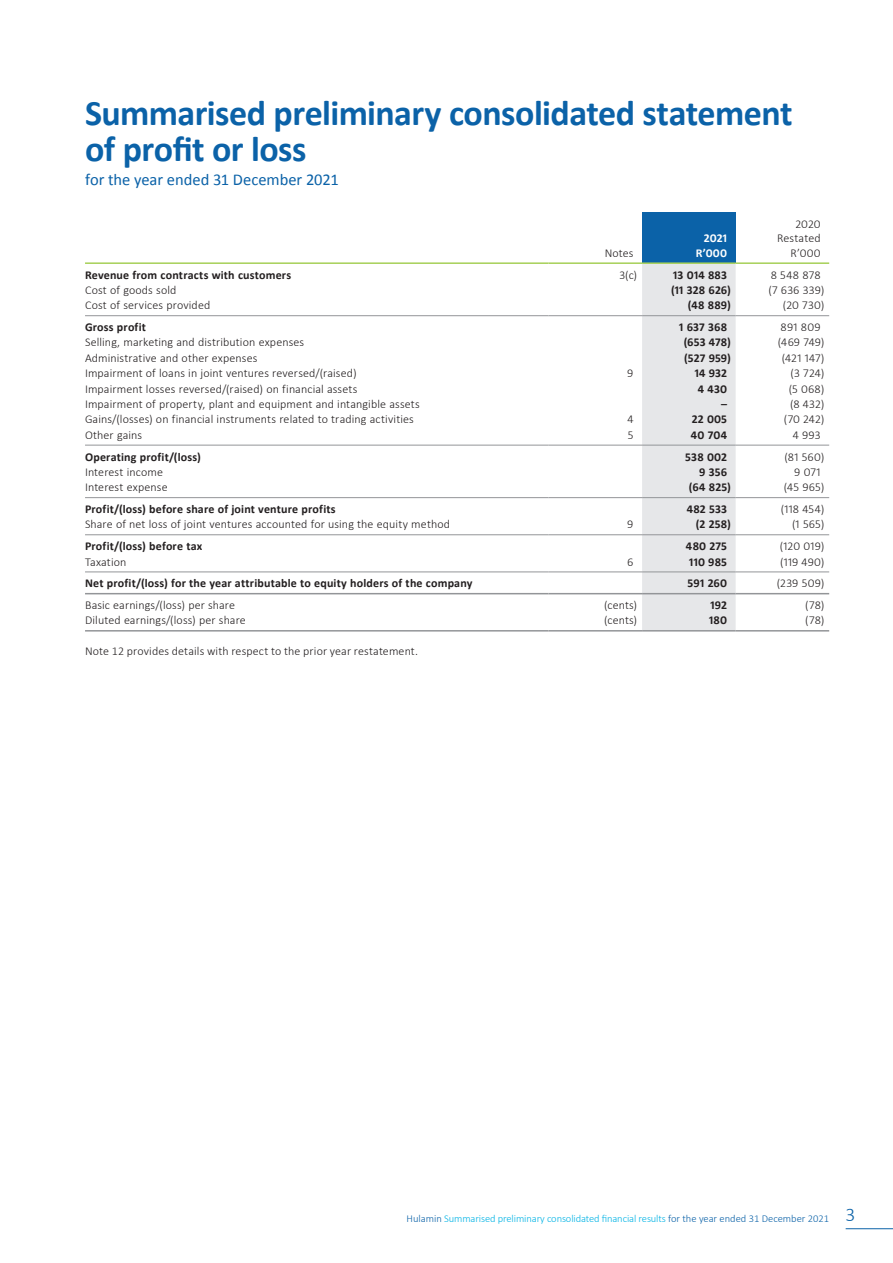
<style>
.page{position:relative;width:893px;height:1263px;background:#fff}
.page>*{position:absolute;margin:0;border:0;box-sizing:border-box;transform-origin:0 0}
.t1{font:700 36px/36px "Calibri";letter-spacing:-.015em;color:#0b62a8}
.t2{font:16.5px "Calibri";letter-spacing:-.005em;color:#0b62a8}
.t3{font:300 12px/14.4px "Calibri";letter-spacing:.01em;color:#231f20;text-align:right}
.t4{font:700 12px "Calibri";letter-spacing:.015em;color:#231f20}
.t5{font:700 12px/14.4px "Calibri";letter-spacing:.015em;color:#fff;text-align:right}
.t6{font:300 10.5px "Calibri";letter-spacing:-.01em;color:#00b3e5}
.s1{color:#0b62a8}
.s2{font-size:19.5px;color:#0b62a8}
</style>
<div class="page">
<hr style="left:846px;top:1228px;width:47px;height:1px;background:#0b62a8">
<div style="left:642px;top:213px;width:94px;height:50px;background:#0b62a8"></div>
<div style="left:642px;top:264px;width:94px;height:366px;background:#e6e7e9"></div>
<hr style="left:85px;top:262px;width:464px;height:2px;background:#a6d057">
<hr style="left:549px;top:262px;width:93px;height:2px;background:#a6d057">
<hr style="left:736px;top:262px;width:93px;height:2px;background:#a6d057">
<hr style="left:85px;top:315px;width:464px;height:1px;background:#939598">
<hr style="left:549px;top:315px;width:93px;height:1px;background:#939598">
<hr style="left:642px;top:315px;width:94px;height:1px;background:#939598">
<hr style="left:736px;top:315px;width:93px;height:1px;background:#939598">
<hr style="left:85px;top:445px;width:464px;height:1px;background:#939598">
<hr style="left:549px;top:445px;width:93px;height:1px;background:#939598">
<hr style="left:642px;top:445px;width:94px;height:1px;background:#939598">
<hr style="left:736px;top:445px;width:93px;height:1px;background:#939598">
<hr style="left:85px;top:497px;width:464px;height:1px;background:#939598">
<hr style="left:549px;top:497px;width:93px;height:1px;background:#939598">
<hr style="left:642px;top:497px;width:94px;height:1px;background:#939598">
<hr style="left:736px;top:497px;width:93px;height:1px;background:#939598">
<hr style="left:85px;top:534px;width:464px;height:1px;background:#939598">
<hr style="left:549px;top:534px;width:93px;height:1px;background:#939598">
<hr style="left:642px;top:534px;width:94px;height:1px;background:#939598">
<hr style="left:736px;top:534px;width:93px;height:1px;background:#939598">
<hr style="left:85px;top:571px;width:464px;height:1px;background:#939598">
<hr style="left:549px;top:571px;width:93px;height:1px;background:#939598">
<hr style="left:642px;top:571px;width:94px;height:1px;background:#939598">
<hr style="left:736px;top:571px;width:93px;height:1px;background:#939598">
<hr style="left:85px;top:593px;width:464px;height:1px;background:#939598">
<hr style="left:549px;top:593px;width:93px;height:1px;background:#939598">
<hr style="left:642px;top:593px;width:94px;height:1px;background:#939598">
<hr style="left:736px;top:593px;width:93px;height:1px;background:#939598">
<hr style="left:85px;top:630px;width:464px;height:1px;background:#939598">
<hr style="left:549px;top:630px;width:93px;height:1px;background:#939598">
<hr style="left:642px;top:630px;width:94px;height:1px;background:#939598">
<hr style="left:736px;top:630px;width:93px;height:1px;background:#939598">
<hr style="left:642px;top:262px;width:94px;height:2px;background:#a6d057">
<h1 class="t1" style="left:85px;top:93px;width:709px">Summarised preliminary consolidated statement of profit or loss</h1>
<h2 class="t2" style="left:85px;top:169px;width:255px">for the year ended 31 December 2021</h2>
<p class="t3" style="left:605px;top:245px;width:30px">Notes</p>
<p class="t5" style="left:696px;top:231px;width:33px">2021<br>R’000</p>
<p class="t3" style="left:777px;top:216px;width:45px">2020<br>Restated<br>R’000</p>
<p class="t4" style="left:85px;top:267px;width:208px">Revenue from contracts with customers</p>
<p class="t3" style="left:619px;top:267px;width:19px">3(c)</p>
<p class="t4" style="left:673px;top:267px;width:55px">13 014 883</p>
<p class="t3" style="left:771px;top:267px;width:51px">8 548 878</p>
<p class="t3" style="left:85px;top:282px;width:93px">Cost of goods sold</p>
<p class="t4" style="left:671px;top:282px;width:61px">(11 328 626)</p>
<p class="t3" style="left:768px;top:282px;width:57px">(7 636 339)</p>
<p class="t3" style="left:85px;top:298px;width:127px">Cost of services provided</p>
<p class="t4" style="left:688px;top:298px;width:44px">(48 889)</p>
<p class="t3" style="left:783px;top:298px;width:43px">(20 730)</p>
<p class="t4" style="left:85px;top:320px;width:63px">Gross profit</p>
<p class="t4" style="left:679px;top:320px;width:49px">1 637 368</p>
<p class="t3" style="left:781px;top:319px;width:42px">891 809</p>
<p class="t3" style="left:85px;top:335px;width:221px">Selling, marketing and distribution expenses</p>
<p class="t4" style="left:684px;top:335px;width:49px">(653 478)</p>
<p class="t3" style="left:778px;top:335px;width:48px">(469 749)</p>
<p class="t3" style="left:85px;top:350px;width:174px">Administrative and other expenses</p>
<p class="t4" style="left:684px;top:350px;width:48px">(527 959)</p>
<p class="t3" style="left:782px;top:350px;width:44px">(421 147)</p>
<p class="t3" style="left:85px;top:365px;width:273px">Impairment of loans in joint ventures reversed/(raised)</p>
<p class="t3" style="left:627px;top:365px;width:8px">9</p>
<p class="t4" style="left:695px;top:366px;width:34px">14 932</p>
<p class="t3" style="left:791px;top:365px;width:35px">(3 724)</p>
<p class="t3" style="left:85px;top:381px;width:274px">Impairment losses reversed/(raised) on financial assets</p>
<p class="t4" style="left:698px;top:381px;width:31px">4 430</p>
<p class="t3" style="left:789px;top:381px;width:37px">(5 068)</p>
<p class="t3" style="left:85px;top:396px;width:336px">Impairment of property, plant and equipment and intangible assets</p>
<p class="t4" style="left:721px;top:397px;width:7px">–</p>
<p class="t3" style="left:790px;top:396px;width:36px">(8 432)</p>
<p class="t3" style="left:85px;top:412px;width:330px">Gains/(losses) on financial instruments related to trading activities</p>
<p class="t3" style="left:627px;top:412px;width:8px">4</p>
<p class="t4" style="left:692px;top:412px;width:37px">22 005</p>
<p class="t3" style="left:784px;top:412px;width:42px">(70 242)</p>
<p class="t3" style="left:85px;top:427px;width:59px">Other gains</p>
<p class="t3" style="left:628px;top:427px;width:7px">5</p>
<p class="t4" style="left:691px;top:427px;width:38px">40 704</p>
<p class="t3" style="left:793px;top:427px;width:29px">4 993</p>
<p class="t4" style="left:85px;top:449px;width:117px">Operating profit/(loss)</p>
<p class="t4" style="left:685px;top:449px;width:43px">538 002</p>
<p class="t3" style="left:784px;top:449px;width:41px">(81 560)</p>
<p class="t3" style="left:85px;top:464px;width:80px">Interest income</p>
<p class="t4" style="left:699px;top:464px;width:30px">9 356</p>
<p class="t3" style="left:794px;top:464px;width:28px">9 071</p>
<p class="t3" style="left:85px;top:479px;width:84px">Interest expense</p>
<p class="t4" style="left:689px;top:480px;width:43px">(64 825)</p>
<p class="t3" style="left:784px;top:479px;width:42px">(45 965)</p>
<p class="t4" style="left:85px;top:502px;width:252px">Profit/(loss) before share of joint venture profits</p>
<p class="t4" style="left:687px;top:502px;width:42px">482 533</p>
<p class="t3" style="left:781px;top:501px;width:45px">(118 454)</p>
<p class="t3" style="left:85px;top:517px;width:367px">Share of net loss of joint ventures accounted for using the equity method</p>
<p class="t3" style="left:627px;top:517px;width:8px">9</p>
<p class="t4" style="left:696px;top:517px;width:36px">(2 258)</p>
<p class="t3" style="left:792px;top:517px;width:34px">(1 565)</p>
<p class="t4" style="left:85px;top:539px;width:119px">Profit/(loss) before tax</p>
<p class="t4" style="left:686px;top:539px;width:43px">480 275</p>
<p class="t3" style="left:780px;top:538px;width:46px">(120 019)</p>
<p class="t3" style="left:85px;top:554px;width:43px">Taxation</p>
<p class="t3" style="left:627px;top:554px;width:8px">6</p>
<p class="t4" style="left:689px;top:554px;width:39px">110 985</p>
<p class="t3" style="left:780px;top:554px;width:46px">(119 490)</p>
<p class="t4" style="left:85px;top:576px;width:389px">Net profit/(loss) for the year attributable to equity holders of the company</p>
<p class="t4" style="left:688px;top:576px;width:41px">591 260</p>
<p class="t3" style="left:777px;top:575px;width:49px">(239 509)</p>
<p class="t3" style="left:85px;top:597px;width:152px">Basic earnings/(loss) per share</p>
<p class="t3" style="left:604px;top:597px;width:35px">(cents)</p>
<p class="t4" style="left:710px;top:598px;width:18px">192</p>
<p class="t3" style="left:805px;top:597px;width:20px">(78)</p>
<p class="t3" style="left:85px;top:613px;width:162px">Diluted earnings/(loss) per share</p>
<p class="t3" style="left:604px;top:613px;width:35px">(cents)</p>
<p class="t4" style="left:709px;top:613px;width:19px">180</p>
<p class="t3" style="left:805px;top:613px;width:20px">(78)</p>
<p class="t3" style="left:85px;top:643px;width:334px">Note 12 provides details with respect to the prior year restatement.</p>
<p class="t6" style="left:407px;top:1211px;width:450px"><span class="s1">Hulamin</span> Summarised preliminary consolidated financial results <span class="s1">for the year ended 31 December 2021</span> <span class="s2">3</span></p>
</div>
